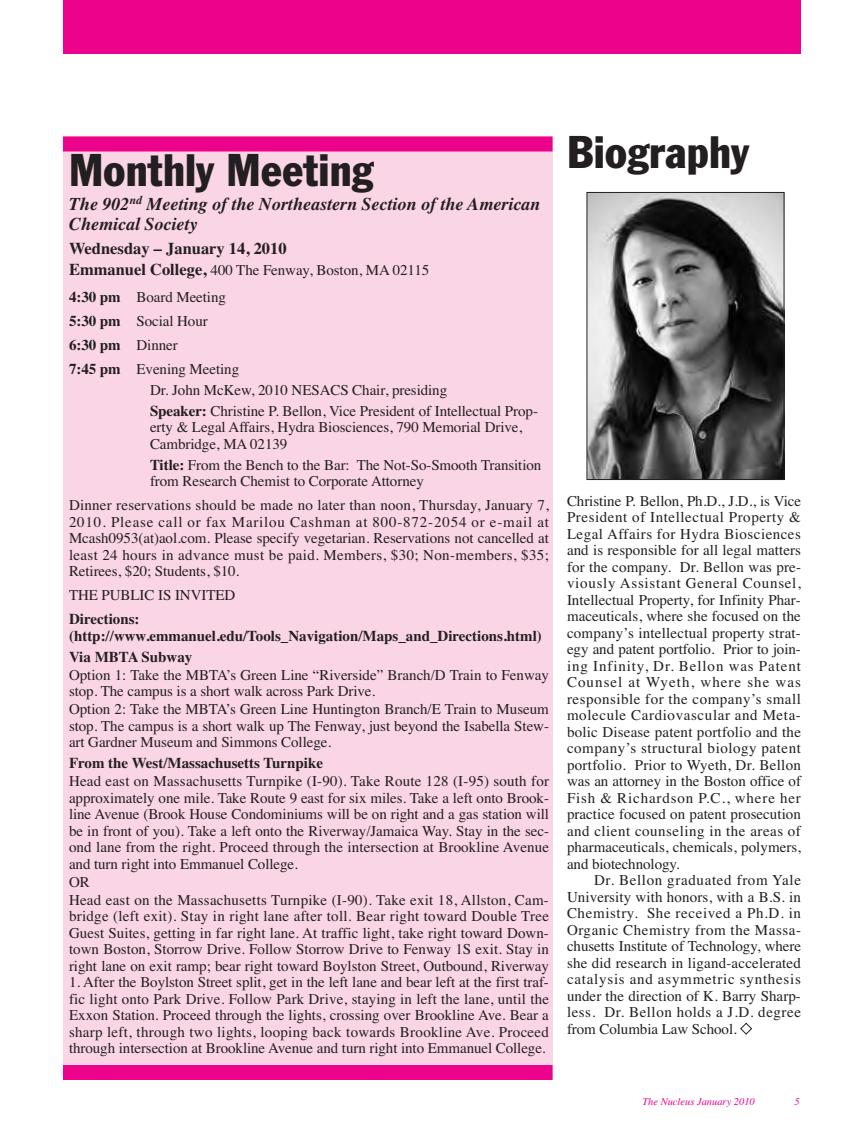
<style>
.page{position:relative;width:864px;height:1134px;background:#fff}
.page>*{position:absolute;margin:0;border:0;box-sizing:border-box;transform-origin:0 0}
.t1{font:condensed 45px "Franklin Gothic BT";color:#231f20}
.t2{font:italic 700 18px/19.5px "Times";color:#231f20}
.t3{font:700 16.5px "Times";color:#231f20}
.t4{font:15px/16.5px "Times";letter-spacing:-.005em;color:#231f20;text-align:justify}
.t5{font:700 15px/16.5px "Times";color:#231f20}
.t6{font:15px/18px "Times";letter-spacing:.015em;color:#231f20}
.t7{font:italic 10.5px "Times";color:#ed028c}
.s1{font-weight:700;font-size:16.5px}
.s2{font-weight:700}
.s3{color:#fff}
</style>
<div class="page">
<div style="left:63px;top:0;width:738px;height:54px;background:#ed028c"></div>
<div style="left:63px;top:136px;width:490px;height:944px;background:#fad5e5"></div>
<div style="left:63px;top:137px;width:490px;height:15px;background:#ed028c"></div>
<div style="left:63px;top:1065px;width:490px;height:15px;background:#ed028c"></div>
<img style="left:588px;top:194px;width:194px;height:284px">
<div style="left:586px;top:192px;width:198px;height:288px;border:1px solid #231f20"></div>
<h1 class="t1" style="left:69px;top:154px;width:306px">Monthly Meeting</h1>
<p class="t2" style="left:69px;top:194px;width:473px">The 902<sup>nd</sup> Meeting of the Northeastern Section of the American<br>Chemical Society</p>
<p class="t3" style="left:69px;top:238px;width:219px">Wednesday – January 14, 2010</p>
<p class="t4" style="left:69px;top:256px;width:362px;line-height:27px"><span class="s1">Emmanuel College,</span> 400 The Fenway, Boston, MA 02115<br><span class="s2">4:30 pm</span> Board Meeting</p>
<p class="t4" style="left:69px;top:309px;width:172px;line-height:24px;text-align:left"><span class="s2">5:30 pm</span> Social Hour<br><span class="s2">6:30 pm</span> Dinner<br><span class="s2">7:45 pm</span> Evening Meeting</p>
<p class="t4" style="left:150px;top:379px;width:390px;line-height:21px">Dr. John McKew, 2010 NESACS Chair, presiding<br><span class="s2">Speaker:</span> Christine P. Bellon, Vice President of Intellectual Prop-</p>
<p class="t4" style="left:150px;top:419px;width:374px">erty &amp; Legal Affairs, Hydra Biosciences, 790 Memorial Drive,<br>Cambridge, MA 02139</p>
<p class="t4" style="left:150px;top:456px;width:393px"><span class="s2">Title:</span> From the Bench to the Bar: The Not-So-Smooth Transition from Research Chemist to Corporate Attorney</p>
<p class="t4" style="left:69px;top:497px;width:482px">Dinner reservations should be made no later than noon, Thursday, January 7, 2010. Please call or fax Marilou Cashman at 800-872-2054 or e-mail at Mcash0953(at)aol.com. Please specify vegetarian. Reservations not cancelled at least 24 hours in advance must be paid. Members, $30; Non-members, $35; Retirees, $20; Students, $10.</p>
<p class="t4" style="left:69px;top:587px;width:168px">THE PUBLIC IS INVITED</p>
<p class="t5" style="left:69px;top:611px;width:474px">Directions: (http://www.emmanuel.edu/Tools_Navigation/Maps_and_Directions.html)</p>
<p class="t5" style="left:69px;top:648px;width:125px">Via MBTA Subway</p>
<p class="t4" style="left:69px;top:666px;width:481px">Option 1: Take the MBTA’s Green Line “Riverside” Branch/D Train to Fenway stop. The campus is a short walk across Park Drive.</p>
<p class="t4" style="left:69px;top:701px;width:482px">Option 2: Take the MBTA’s Green Line Huntington Branch/E Train to Museum stop. The campus is a short walk up The Fenway, just beyond the Isabella Stew&shy;art Gardner Museum and Simmons College.</p>
<p class="t5" style="left:69px;top:755px;width:256px">From the West/Massachusetts Turnpike</p>
<p class="t4" style="left:69px;top:773px;width:482px">Head east on Massachusetts Turnpike (I-90). Take Route 128 (I-95) south for approximately one mile. Take Route 9 east for six miles. Take a left onto Brook&shy;line Avenue (Brook House Condominiums will be on right and a gas station will be in front of you). Take a left onto the Riverway/Jamaica Way. Stay in the sec&shy;ond lane from the right. Proceed through the intersection at Brookline Avenue and turn right into Emmanuel College.</p>
<p class="t6" style="left:69px;top:873px;width:481px">OR<br>Head east on the Massachusetts Turnpike (I-90). Take exit 18, Allston, Cam-</p>
<p class="t4" style="left:69px;top:908px;width:482px">bridge (left exit). Stay in right lane after toll. Bear right toward Double Tree Guest Suites, getting in far right lane. At traffic light, take right toward Down&shy;town Boston, Storrow Drive. Follow Storrow Drive to Fenway 1S exit. Stay in right lane on exit ramp; bear right toward Boylston Street, Outbound, Riverway</p>
<p class="t4" style="left:69px;top:974px;width:482px">1. After the Boylston Street split, get in the left lane and bear left at the first traf&shy;fic light onto Park Drive. Follow Park Drive, staying in left the lane, until the Exxon Station. Proceed through the lights, crossing over Brookline Ave. Bear a sharp left, through two lights, looping back towards Brookline Ave. Proceed through intersection at Brookline Avenue and turn right into Emmanuel College.</p>
<h1 class="t1" style="left:567px;top:136px;width:183px">Biography</h1>
<p class="t4" style="left:567px;top:492px;width:236px">Christine P. Bellon, Ph.D., J.D., is Vice President of Intellectual Property &amp; Legal Affairs for Hydra Biosciences and is responsible for all legal matters for the company. Dr. Bellon was pre&shy;viously Assistant General Counsel, Intellectual Property, for Infinity Phar&shy;maceuticals, where she focused on the company’s intellectual property strat&shy;egy and patent portfolio. Prior to join&shy;ing Infinity, Dr. Bellon was Patent Counsel at Wyeth, where she was responsible for the company’s small molecule Cardiovascular and Meta&shy;bolic Disease patent portfolio and the company’s structural biology patent portfolio. Prior to Wyeth, Dr. Bellon was an attorney in the Boston office of Fish &amp; Richardson P.C., where her practice focused on patent prosecution and client counseling in the areas of pharmaceuticals, chemicals, polymers, and biotechnology.</p>
<p class="t4" style="left:567px;top:872px;width:236px;text-indent:27px">Dr. Bellon graduated from Yale University with honors, with a B.S. in Chemistry. She received a Ph.D. in Organic Chemistry from the Massa&shy;chusetts Institute of Technology, where she did research in ligand-accelerated catalysis and asymmetric synthesis under the direction of K. Barry Sharp&shy;less. Dr. Bellon holds a J.D. degree from Columbia Law School. <span class="s3">◆</span></p>
<p class="t7" style="left:642px;top:1095px;width:114px">The Nucleus January 2010</p>
<p class="t7" style="left:794px;top:1095px;width:7px">5</p>
</div>
